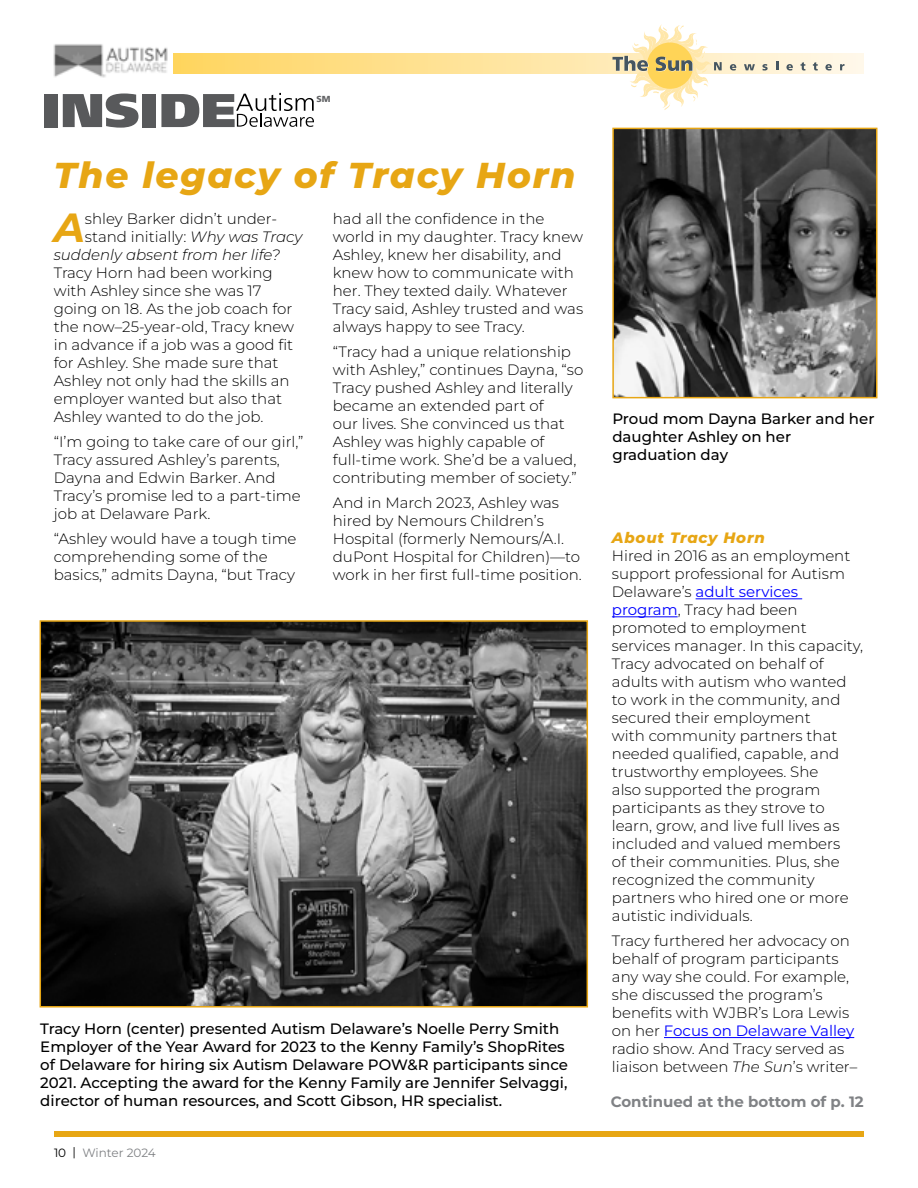
<style>
.page{position:relative;width:918px;height:1188px;background:#fff}
.page>*{position:absolute;margin:0;border:0;box-sizing:border-box;transform-origin:0 0}
.t1{font:italic 700 40.65px "Montserrat";color:#e7a614}
.t2{font:italic 800 36px "Montserrat";letter-spacing:.05em;color:#e7a614}
.t3{font:300 15px/18px "Montserrat";color:#000}
.t4{font:500 15px/18px "Montserrat";color:#000}
.t5{font:italic 300 15px "Montserrat";color:#000}
.t6{font:700 15px "Montserrat";color:#808285}
.t7{font:12px "Montserrat";color:#808285}
.t8{font:8.7px "Frutiger LT 75 Blk";color:#636466}
.s1{font-style:italic}
.s2{color:#000}
.s3{font-weight:800;font-style:italic;color:#e7a614}
.s4{font-weight:400;color:#00f}
</style>
<div class="page">
<svg style="left:173px;top:53px;width:690px;height:21px;background:#fee39c"></svg>
<svg style="left:613px;top:24px;width:109px;height:86px"></svg>
<svg style="left:730px;top:64px;width:6px;height:7px"></svg>
<svg style="left:744px;top:64px;width:11px;height:6px"></svg>
<svg style="left:762px;top:64px;width:6px;height:7px"></svg>
<svg style="left:776px;top:62px;width:2px;height:8px"></svg>
<svg style="left:786px;top:64px;width:7px;height:7px"></svg>
<svg style="left:801px;top:62px;width:4px;height:9px"></svg>
<svg style="left:813px;top:62px;width:5px;height:9px"></svg>
<svg style="left:825px;top:64px;width:7px;height:7px"></svg>
<svg style="left:840px;top:64px;width:5px;height:6px"></svg>
<div style="left:44px;top:94px;width:14px;height:33px;background:#58595b"></div>
<svg style="left:63px;top:93px;width:75px;height:35px"></svg>
<div style="left:142px;top:94px;width:14px;height:33px;background:#58595b"></div>
<svg style="left:161px;top:93px;width:153px;height:34px"></svg>
<img style="left:53px;top:44px;width:115px;height:34px">
<div style="left:54px;top:1131px;width:810px;height:6px;background:#e7a614"></div>
<hr style="left:696px;top:598px;width:106px;height:1px;background:#00f">
<hr style="left:612px;top:616px;width:66px;height:1px;background:#00f">
<hr style="left:664px;top:1037px;width:190px;height:1px;background:#00f">
<img style="left:615px;top:131px;width:260px;height:264px">
<div style="left:612px;top:128px;width:266px;height:270px;border:2px solid #e7a614"></div>
<img style="left:43px;top:623px;width:542px;height:382px">
<div style="left:40px;top:620px;width:548px;height:388px;border:2px solid #e7a614"></div>
<p class="t8" style="left:316px;top:93px;width:16px">SM</p>
<p class="t2" style="left:54px;top:152px;width:523px">The legacy of Tracy Horn</p>
<p class="t1" style="left:54px;top:201px;width:33px">A</p>
<p class="t3" style="left:85px;top:210px;width:194px">shley Barker didn’t under-</p>
<p class="t3" style="left:85px;top:228px;width:219px">stand initially: <span class="s1">Why was Tracy</span></p>
<p class="t5" style="left:54px;top:245px;width:228px">suddenly absent from her life?</p>
<p class="t3" style="left:54px;top:264px;width:221px">Tracy Horn had been working</p>
<p class="t3" style="left:54px;top:282px;width:209px">with Ashley since she was 17</p>
<p class="t3" style="left:54px;top:300px;width:240px">going on 18. As the job coach for</p>
<p class="t3" style="left:54px;top:318px;width:242px">the now–25-year-old, Tracy knew</p>
<p class="t3" style="left:54px;top:336px;width:241px">in advance if a job was a good fit</p>
<p class="t3" style="left:54px;top:354px;width:226px">for Ashley. She made sure that</p>
<p class="t3" style="left:54px;top:372px;width:237px">Ashley not only had the skills an</p>
<p class="t3" style="left:54px;top:390px;width:230px">employer wanted but also that</p>
<p class="t3" style="left:54px;top:408px;width:211px">Ashley wanted to do the job.</p>
<p class="t3" style="left:54px;top:432px;width:251px">“I’m going to take care of our girl,”<br>Tracy assured Ashley’s parents,<br>Dayna and Edwin Barker. And<br>Tracy’s promise led to a part-time job at Delaware Park.</p>
<p class="t3" style="left:54px;top:529px;width:244px">“Ashley would have a tough time comprehending some of the basics,” admits Dayna, “but Tracy</p>
<p class="t3" style="left:333px;top:210px;width:252px">had all the confidence in the world in my daughter. Tracy knew<br>Ashley, knew her disability, and knew how to communicate with her. They texted daily. Whatever<br>Tracy said, Ashley trusted and was always happy to see Tracy.</p>
<p class="t3" style="left:333px;top:342px;width:252px">“Tracy had a unique relationship with Ashley,” continues Dayna, “so<br>Tracy pushed Ashley and literally became an extended part of<br>our lives. She convinced us that<br>Ashley was highly capable of full-time work. She’d be a valued, contributing member of society.”</p>
<p class="t3" style="left:333px;top:493px;width:250px">And in March 2023, Ashley was hired by Nemours Children’s<br>Hospital (formerly Nemours/A.I. duPont Hospital for Children)—to work in her first full-time position.</p>
<p class="t4" style="left:40px;top:1020px;width:529px">Tracy Horn (center) presented Autism Delaware’s Noelle Perry Smith Employer of the Year Award for 2023 to the Kenny Family’s ShopRites of Delaware for hiring six Autism Delaware POW&amp;R participants since 2021. Accepting the award for the Kenny Family are Jennifer Selvaggi, director of human resources, and Scott Gibson, HR specialist.</p>
<p class="t7" style="left:54px;top:1145px;width:103px"><span class="s2">10 |</span> Winter 2024</p>
<p class="t4" style="left:612px;top:409px;width:264px">Proud mom Dayna Barker and her daughter Ashley on her</p>
<p class="t4" style="left:612px;top:445px;width:117px">graduation day</p>
<p class="t3" style="left:612px;top:529px;width:253px"><span class="s3">About Tracy Horn<br></span>Hired in 2016 as an employment support professional for Autism<br>Delaware’s <span class="s4">adult services program</span>, Tracy had been promoted to employment services manager. In this capacity,<br>Tracy advocated on behalf of adults with autism who wanted to work in the community, and secured their employment<br>with community partners that needed qualified, capable, and trustworthy employees. She<br>also supported the program participants as they strove to learn, grow, and live full lives as included and valued members<br>of their communities. Plus, she recognized the community partners who hired one or more autistic individuals.</p>
<p class="t3" style="left:612px;top:931px;width:247px">Tracy furthered her advocacy on behalf of program participants any way she could. For example, she discussed the program’s benefits with WJBR’s Lora Lewis on her <span class="s4">Focus on Delaware Valley </span>radio show. And Tracy served as liaison between <span class="s1">The Sun</span>’s writer–</p>
<p class="t6" style="left:611px;top:1092px;width:255px">Continued at the bottom of p. 12</p>
</div>
